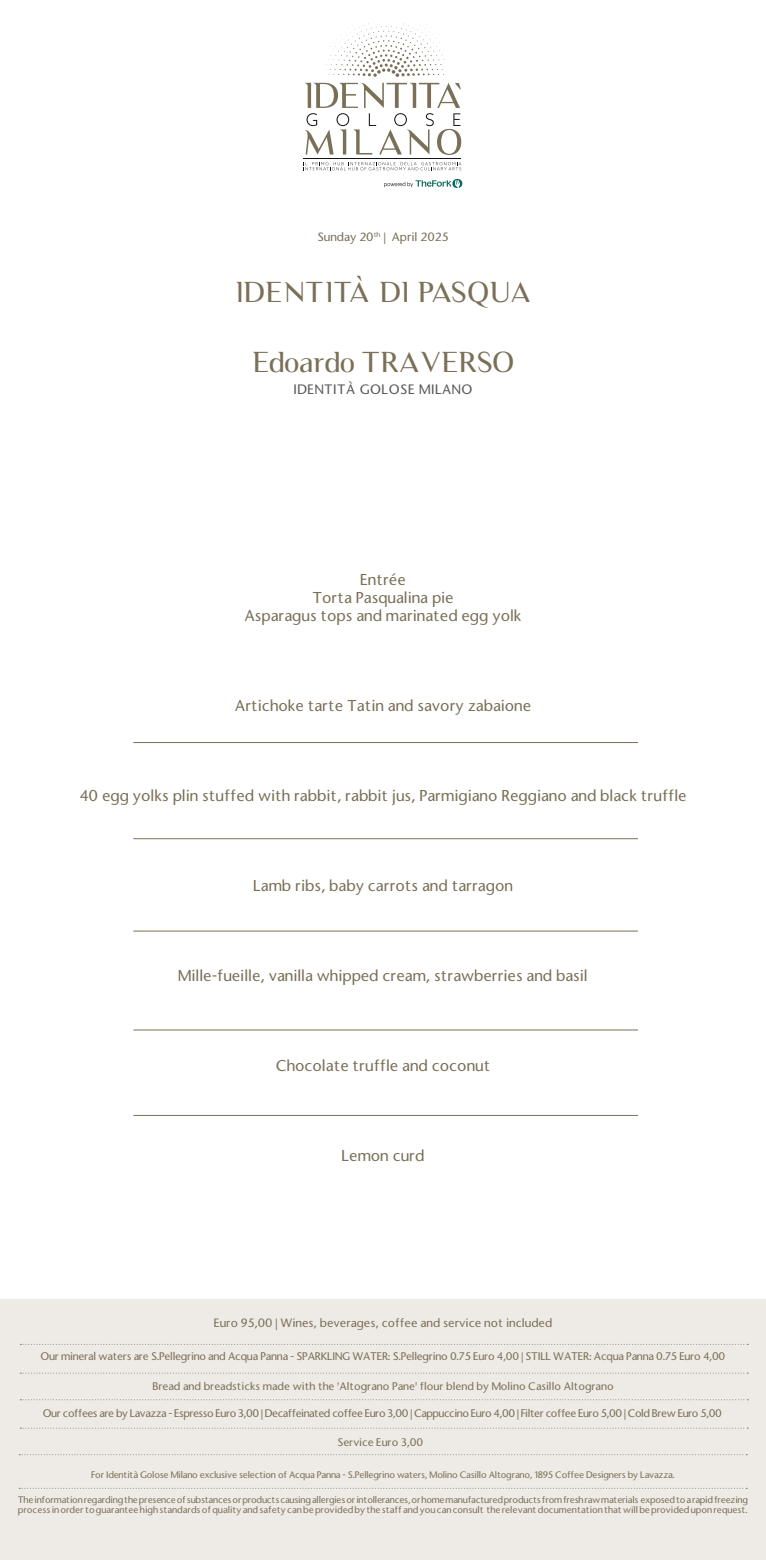
<style>
.page{position:relative;width:766px;height:1560px;background:#fff}
.page>*{position:absolute;margin:0;border:0;box-sizing:border-box;transform-origin:0 0}
.t1{font:27.5px "Luxia Display";letter-spacing:.02em;color:#7a6f57}
.t2{font:27.5px "Luxia Display";letter-spacing:-.01em;color:#7a6f57}
.t3{font:500 15px/18px "Stone Sans";color:#7a6f57;text-align:center}
.t4{font:500 13px "Stone Sans";letter-spacing:.04em;color:#57585a}
.t5{font:500 11.5px "Stone Sans";color:#7a6f57}
.t6{font:500 10.5px "Stone Sans";letter-spacing:-.04em;color:#7a6f57}
.t7{font:500 10.5px "Stone Sans";letter-spacing:-.02em;color:#7a6f57}
.t8{font:500 10.5px "Stone Sans";color:#7a6f57}
.t9{font:500 9px/10.8px "Stone Sans";color:#7a6f57}
.t10{font:500 9px "Stone Sans";letter-spacing:-.02em;color:#7a6f57}
</style>
<div class="page">
<svg style="left:326px;top:24px;width:119px;height:53px"></svg>
<hr style="left:303px;top:158px;width:158px;height:1px;background:#111416">
<svg style="left:303px;top:162px;width:158px;height:8px"></svg>
<svg style="left:304px;top:83px;width:157px;height:72px"></svg>
<svg style="left:384px;top:179px;width:78px;height:9px"></svg>
<div style="left:0;top:1298px;width:765px;height:261px;background:#eeeae6"></div>
<svg style="left:20px;top:1427px;width:728px;height:1px"></svg>
<svg style="left:20px;top:1399px;width:728px;height:1px"></svg>
<svg style="left:20px;top:1372px;width:728px;height:1px"></svg>
<hr style="left:133px;top:742px;width:504px;height:1px;background:#7a6f57">
<hr style="left:133px;top:838px;width:504px;height:1px;background:#7a6f57">
<hr style="left:133px;top:1029px;width:504px;height:1px;background:#7a6f57">
<hr style="left:133px;top:930px;width:504px;height:1px;background:#7a6f57">
<hr style="left:133px;top:1114px;width:504px;height:1px;background:#7a6f57">
<p class="t5" style="left:317px;top:230px;width:133px">Sunday 20<sup>th</sup> | April 2025</p>
<h1 class="t1" style="left:235px;top:275px;width:297px">IDENTITÀ DI PASQUA</h1>
<h1 class="t2" style="left:252px;top:345px;width:264px">Edoardo TRAVERSO</h1>
<h3 class="t4" style="left:293px;top:381px;width:180px">IDENTITÀ GOLOSE MILANO</h3>
<h2 class="t3" style="left:244px;top:570px;width:279px">Entrée<br>Torta Pasqualina pie<br>Asparagus tops and marinated egg yolk</h2>
<h2 class="t3" style="left:235px;top:696px;width:298px">Artichoke tarte Tatin and savory zabaione</h2>
<h2 class="t3" style="left:79px;top:786px;width:608px">40 egg yolks plin stuffed with rabbit, rabbit jus, Parmigiano Reggiano and black truffle</h2>
<h2 class="t3" style="left:253px;top:876px;width:261px">Lamb ribs, baby carrots and tarragon</h2>
<h2 class="t3" style="left:178px;top:966px;width:411px">Mille-fueille, vanilla whipped cream, strawberries and basil</h2>
<h2 class="t3" style="left:275px;top:1056px;width:216px">Chocolate truffle and coconut</h2>
<h2 class="t3" style="left:341px;top:1146px;width:84px">Lemon curd</h2>
<p class="t5" style="left:214px;top:1314px;width:339px">Euro 95,00 | Wines, beverages, coffee and service not included</p>
<p class="t7" style="left:40px;top:1349px;width:686px">Our mineral waters are S.Pellegrino and Acqua Panna - SPARKLING WATER: S.Pellegrino 0.75 Euro 4,00 | STILL WATER: Acqua Panna 0.75 Euro 4,00</p>
<p class="t8" style="left:152px;top:1379px;width:462px">Bread and breadsticks made with the 'Altograno Pane' flour blend by Molino Casillo Altograno</p>
<p class="t6" style="left:43px;top:1406px;width:680px">Our coffees are by Lavazza - Espresso Euro 3,00 | Decaffeinated coffee Euro 3,00 | Cappuccino Euro 4,00 | Filter coffee Euro 5,00 | Cold Brew Euro 5,00</p>
<p class="t8" style="left:337px;top:1434px;width:87px">Service Euro 3,00</p>
<p class="t10" style="left:91px;top:1468px;width:585px">For Identità Golose Milano exclusive selection of Acqua Panna - S.Pellegrino waters, Molino Casillo Altograno, 1895 Coffee Designers by Lavazza.</p>
<p class="t9" style="left:18px;top:1493px;width:731px">Theinformationregardingthepresenceofsubstancesorproductscausingallergiesorintollerances,orhomemanufacturedproductsfromfreshrawmaterials exposedtoarapidfreezing process inorder toguarantee high standardsofquality andsafety canbeprovidedby the staff andyou can consult the relevantdocumentation thatwillbeprovidedupon request.</p>
</div>
